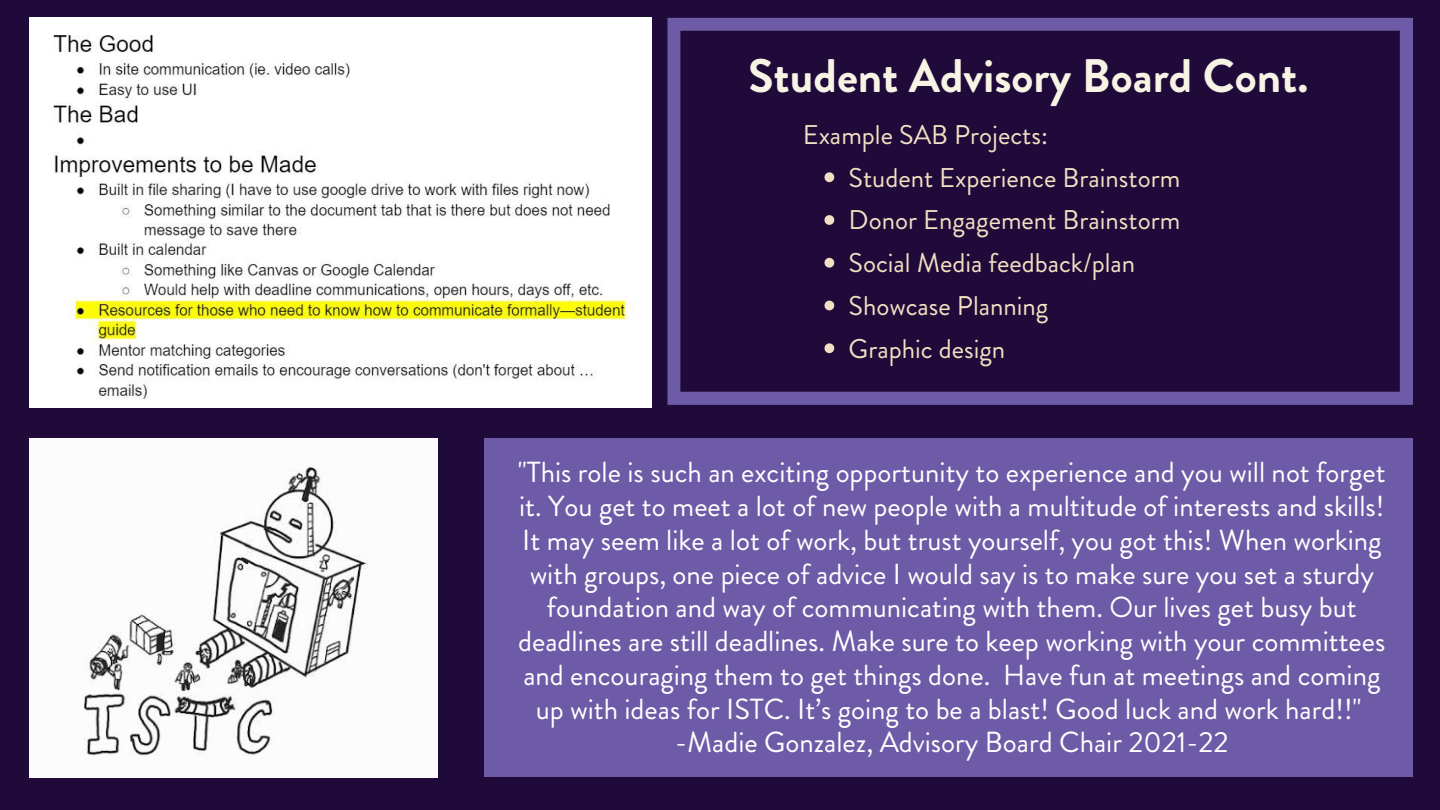
<style>
.page{position:relative;width:1440px;height:810px;background:#1f0a3a}
.page>*{position:absolute;margin:0;border:0;box-sizing:border-box;transform-origin:0 0}
.t1{font:700 47px "Brandon Grotesque";color:#f8f4e5}
.t2{font:29px/33.8px "Brandon Grotesque";color:#fff;text-align:center}
.t3{font:27px/42.8px "Brandon Grotesque";color:#f3dfc2}
</style>
<div class="page">
<img style="left:29px;top:17px;width:623px;height:390px">
<img style="left:29px;top:439px;width:408px;height:338px">
<div style="left:484px;top:439px;width:928px;height:338px;background:#6d5ba7"></div>
<svg style="left:668px;top:18px;width:745px;height:387px"></svg>
<svg style="left:825px;top:172px;width:9px;height:10px"></svg>
<svg style="left:825px;top:215px;width:9px;height:10px"></svg>
<svg style="left:825px;top:258px;width:9px;height:10px"></svg>
<svg style="left:825px;top:301px;width:9px;height:9px"></svg>
<svg style="left:825px;top:343px;width:9px;height:10px"></svg>
<h1 class="t1" style="left:748px;top:42px;width:562px">Student Advisory Board Cont.</h1>
<p class="t3" style="left:803px;top:113px;width:247px">Example SAB Projects:</p>
<p class="t3" style="left:849px;top:156px;width:333px">Student Experience Brainstorm<br>Donor Engagement Brainstorm<br>Social Media feedback/plan<br>Showcase Planning<br>Graphic design</p>
<p class="t2" style="left:518px;top:456px;width:869px">"This role is such an exciting opportunity to experience and you will not forget it. You get to meet a lot of new people with a multitude of interests and skills!<br>It may seem like a lot of work, but trust yourself, you got this! When working with groups, one piece of advice I would say is to make sure you set a sturdy foundation and way of communicating with them. Our lives get busy but deadlines are still deadlines. Make sure to keep working with your committees and encouraging them to get things done. Have fun at meetings and coming up with ideas for ISTC. It’s going to be a blast! Good luck and work hard!!" -Madie Gonzalez, Advisory Board Chair 2021-22</p>
</div>
